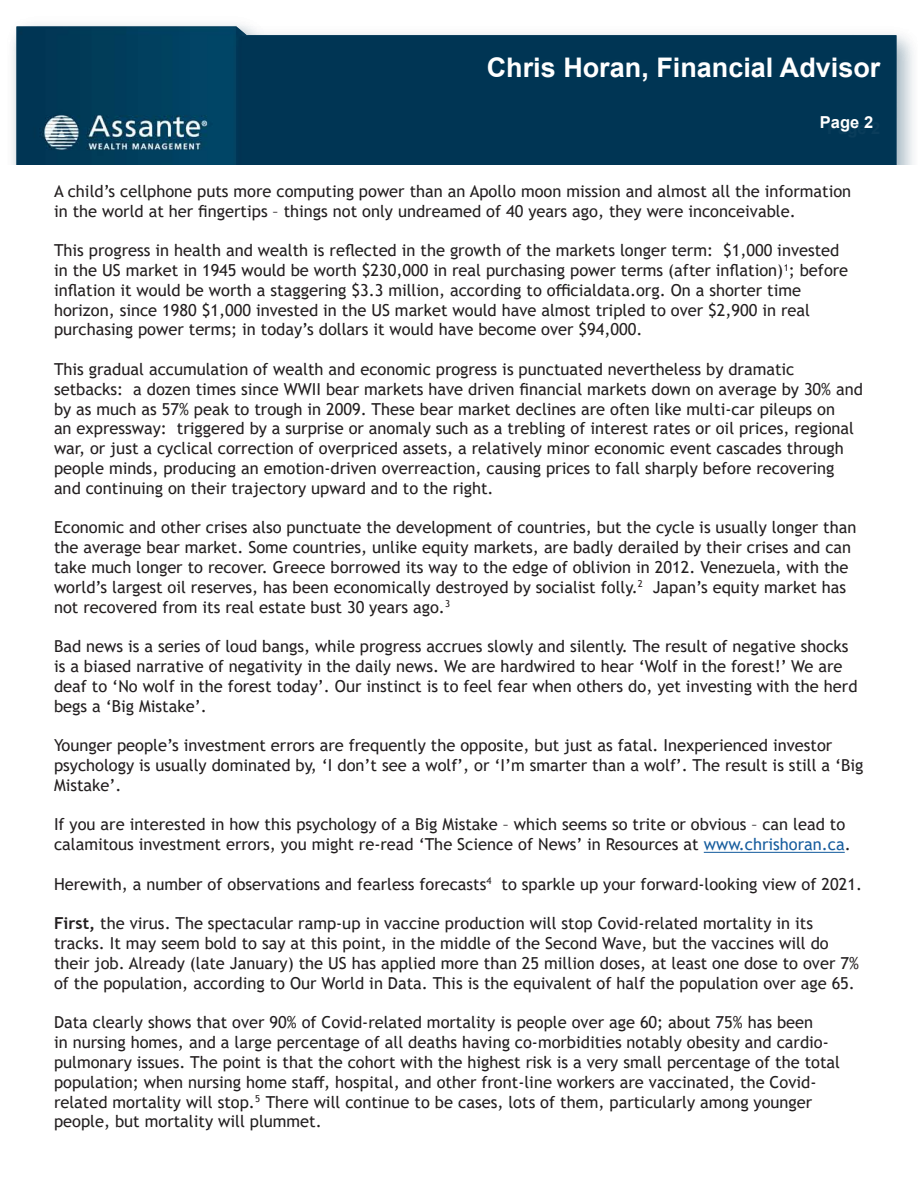
<style>
.page{position:relative;width:918px;height:1188px;background:#fff}
.page>*{position:absolute;margin:0;border:0;box-sizing:border-box;transform-origin:0 0}
.t1{font:700 27px "Arial";color:#fff}
.t2{font:16.5px/19.8px "Trebuchet MS";color:#231f20}
.t3{font:700 16.5px "Arial";color:#fff}
.s1{color:#175d9e}
.s2{font-weight:700}
</style>
<div class="page">
<img style="left:12px;top:24px;width:901px;height:141px">
<hr style="left:704px;top:852px;width:141px;height:1px;background:#175d9e">
<h1 class="t1" style="left:487px;top:45px;width:395px">Chris Horan, Financial Advisor</h1>
<p class="t1" style="left:487px;top:49px;width:395px">Chris Horan, Financial Advisor</p>
<p class="t3" style="left:820px;top:110px;width:55px">Page 2</p>
<p class="t3" style="left:827px;top:117px;width:55px">Page 2</p>
<p class="t2" style="left:54px;top:181px;width:799px">A child’s cellphone puts more computing power than an Apollo moon mission and almost all the information in the world at her fingertips – things not only undreamed of 40 years ago, they were inconceivable.</p>
<p class="t2" style="left:54px;top:240px;width:796px">This progress in health and wealth is reflected in the growth of the markets longer term: $1,000 invested in the US market in 1945 would be worth $230,000 in real purchasing power terms (after inflation)<sup>1</sup>; before inflation it would be worth a staggering $3.3 million, according to officialdata.org. On a shorter time horizon, since 1980 $1,000 invested in the US market would have almost tripled to over $2,900 in real purchasing power terms; in today’s dollars it would have become over $94,000.</p>
<p class="t2" style="left:54px;top:359px;width:811px">This gradual accumulation of wealth and economic progress is punctuated nevertheless by dramatic setbacks: a dozen times since WWII bear markets have driven financial markets down on average by 30% and by as much as 57% peak to trough in 2009. These bear market declines are often like multi-car pileups on<br>an expressway: triggered by a surprise or anomaly such as a trebling of interest rates or oil prices, regional war, or just a cyclical correction of overpriced assets, a relatively minor economic event cascades through people minds, producing an emotion-driven overreaction, causing prices to fall sharply before recovering and continuing on their trajectory upward and to the right.</p>
<p class="t2" style="left:54px;top:518px;width:804px">Economic and other crises also punctuate the development of countries, but the cycle is usually longer than the average bear market. Some countries, unlike equity markets, are badly derailed by their crises and can take much longer to recover. Greece borrowed its way to the edge of oblivion in 2012. Venezuela, with the world’s largest oil reserves, has been economically destroyed by socialist folly.<sup>2</sup> Japan’s equity market has not recovered from its real estate bust 30 years ago.<sup>3</sup></p>
<p class="t2" style="left:54px;top:636px;width:805px">Bad news is a series of loud bangs, while progress accrues slowly and silently. The result of negative shocks is a biased narrative of negativity in the daily news. We are hardwired to hear ‘Wolf in the forest!’ We are deaf to ‘No wolf in the forest today’. Our instinct is to feel fear when others do, yet investing with the herd begs a ‘Big Mistake’.</p>
<p class="t2" style="left:54px;top:735px;width:811px">Younger people’s investment errors are frequently the opposite, but just as fatal. Inexperienced investor psychology is usually dominated by, ‘I don’t see a wolf’, or ‘I’m smarter than a wolf’. The result is still a ‘Big<br>Mistake’.</p>
<p class="t2" style="left:54px;top:815px;width:798px">If you are interested in how this psychology of a Big Mistake – which seems so trite or obvious – can lead to calamitous investment errors, you might re-read ‘The Science of News’ in Resources at <span class="s1">www.chrishoran.ca</span>.</p>
<p class="t2" style="left:54px;top:874px;width:810px">Herewith, a number of observations and fearless forecasts<sup>4</sup> to sparkle up your forward-looking view of 2021.</p>
<p class="t2" style="left:54px;top:914px;width:806px"><span class="s2">First,</span> the virus. The spectacular ramp-up in vaccine production will stop Covid-related mortality in its tracks. It may seem bold to say at this point, in the middle of the Second Wave, but the vaccines will do their job. Already (late January) the US has applied more than 25 million doses, at least one dose to over 7% of the population, according to Our World in Data. This is the equivalent of half the population over age 65.</p>
<p class="t2" style="left:54px;top:1013px;width:788px">Data clearly shows that over 90% of Covid-related mortality is people over age 60; about 75% has been<br>in nursing homes, and a large percentage of all deaths having co-morbidities notably obesity and cardio&shy;pulmonary issues. The point is that the cohort with the highest risk is a very small percentage of the total population; when nursing home staff, hospital, and other front-line workers are vaccinated, the Covid&shy;related mortality will stop.<sup>5</sup> There will continue to be cases, lots of them, particularly among younger people, but mortality will plummet.</p>
</div>
